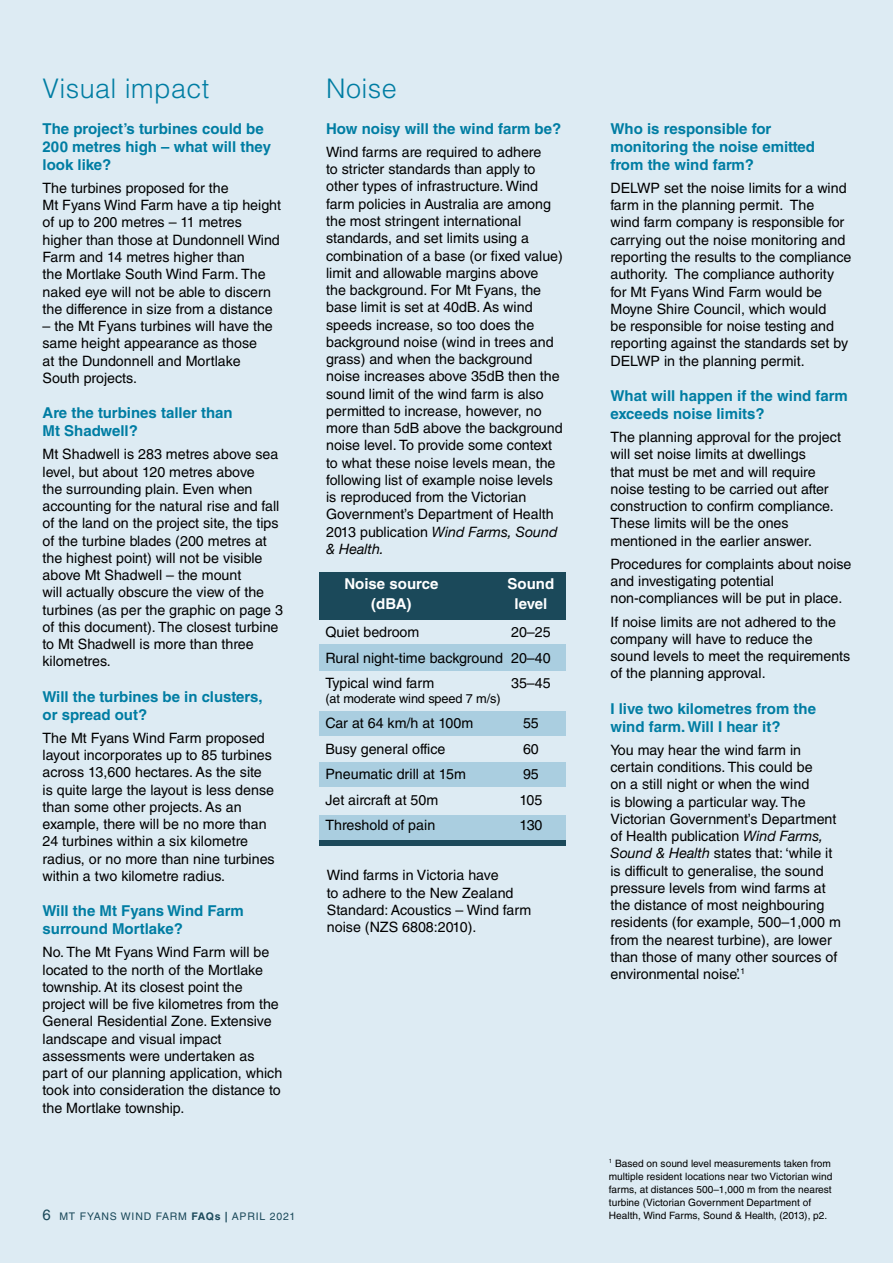
<style>
.page{position:relative;width:893px;height:1263px;background:#ddebf3}
.page>*{position:absolute;margin:0;border:0;box-sizing:border-box;transform-origin:0 0}
.t1{font:300 27px "Helvetica LT Std";letter-spacing:.015em;color:#007da3}
.t2{font:700 15px/18px "Helvetica LT Std";color:#007da3}
.t3{font:700 15px "Helvetica LT Std";color:#fff}
.t4{font:14.25px/17.2px "Helvetica LT Std";color:#000}
.t5{font:italic 14.25px "Helvetica Neue";color:#000}
.t6{font:12.75px "Helvetica LT Std";letter-spacing:-.01em;color:#000}
.t7{font:10.5px "Helvetica LT Std";letter-spacing:.075em;color:#1b495a}
.t8{font:10.2px/13px "Helvetica LT Std";color:#000}
.s1{font-family:"Helvetica Neue";font-style:italic}
.s2{font-size:15px}
.s3{font-weight:700}
</style>
<div class="page">
<div style="left:319px;top:814px;width:247px;height:28px;background:#aacee0"></div>
<div style="left:319px;top:573px;width:247px;height:47px;background:#1b495a"></div>
<div style="left:319px;top:644px;width:247px;height:28px;background:#aacee0"></div>
<div style="left:319px;top:711px;width:247px;height:28px;background:#aacee0"></div>
<div style="left:319px;top:737px;width:247px;height:27px;background:#ddebf3"></div>
<div style="left:319px;top:762px;width:247px;height:28px;background:#aacee0"></div>
<div style="left:319px;top:788px;width:247px;height:27px;background:#ddebf3"></div>
<div style="left:319px;top:840px;width:247px;height:6px;background:#1b495a"></div>
<h1 class="t1" style="left:43px;top:71px;width:168px">Visual impact</h1>
<p class="t2" style="left:43px;top:119px;width:230px">The project’s turbines could be<br>200 metres high – what will they look like?</p>
<p class="t4" style="left:43px;top:179px;width:240px">The turbines proposed for the<br>Mt Fyans Wind Farm have a tip height of up to 200 metres – 11 metres higher than those at Dundonnell Wind Farm and 14 metres higher than<br>the Mortlake South Wind Farm. The naked eye will not be able to discern the difference in size from a distance</p>
<p class="t4" style="left:43px;top:317px;width:232px">– the Mt Fyans turbines will have the same height appearance as those<br>at the Dundonnell and Mortlake<br>South projects.</p>
<p class="t2" style="left:43px;top:403px;width:192px">Are the turbines taller than<br>Mt Shadwell?</p>
<p class="t4" style="left:43px;top:446px;width:242px">Mt Shadwell is 283 metres above sea level, but about 120 metres above<br>the surrounding plain. Even when accounting for the natural rise and fall of the land on the project site, the tips of the turbine blades (200 metres at the highest point) will not be visible above Mt Shadwell – the mount<br>will actually obscure the view of the turbines (as per the graphic on page 3 of this document). The closest turbine to Mt Shadwell is more than three kilometres.</p>
<p class="t2" style="left:43px;top:687px;width:222px">Will the turbines be in clusters, or spread out?</p>
<p class="t4" style="left:43px;top:729px;width:234px">The Mt Fyans Wind Farm proposed layout incorporates up to 85 turbines across 13,600 hectares. As the site is quite large the layout is less dense than some other projects. As an example, there will be no more than 24 turbines within a six kilometre radius, or no more than nine turbines within a two kilometre radius.</p>
<p class="t2" style="left:43px;top:901px;width:203px">Will the Mt Fyans Wind Farm surround Mortlake?</p>
<p class="t4" style="left:43px;top:944px;width:241px">No. The Mt Fyans Wind Farm will be located to the north of the Mortlake township. At its closest point the project will be five kilometres from the General Residential Zone. Extensive landscape and visual impact assessments were undertaken as part of our planning application, which took into consideration the distance to the Mortlake township.</p>
<h1 class="t1" style="left:326px;top:71px;width:72px">Noise</h1>
<p class="t2" style="left:326px;top:119px;width:237px">How noisy will the wind farm be?</p>
<p class="t4" style="left:326px;top:143px;width:238px">Wind farms are required to adhere<br>to stricter standards than apply to other types of infrastructure. Wind farm policies in Australia are among the most stringent international standards, and set limits using a combination of a base (or fixed value) limit and allowable margins above<br>the background. For Mt Fyans, the base limit is set at 40dB. As wind speeds increase, so too does the background noise (wind in trees and grass) and when the background noise increases above 35dB then the sound limit of the wind farm is also permitted to increase, however, no more than 5dB above the background noise level. To provide some context to what these noise levels mean, the following list of example noise levels is reproduced from the Victorian Government’s Department of Health 2013 publication <span class="s1">Wind Farms, Sound</span></p>
<p class="t5" style="left:326px;top:539px;width:59px">&amp; Health.</p>
<p class="t3" style="left:344px;top:575px;width:95px">Noise source</p>
<p class="t3" style="left:508px;top:575px;width:48px">Sound</p>
<p class="t3" style="left:371px;top:594px;width:42px">(dBA)</p>
<p class="t3" style="left:514px;top:594px;width:34px">level</p>
<p class="t4" style="left:325px;top:624px;width:95px">Quiet bedroom</p>
<p class="t4" style="left:325px;top:620px;width:227px;line-height:25.5px;text-align:justify;text-indent:186px">20–25<br>Rural night-time background 20–40<br>Typical wind farm</p>
<p class="t4" style="left:511px;top:675px;width:41px">35–45</p>
<p class="t6" style="left:325px;top:691px;width:177px">(at moderate wind speed 7 m/s)</p>
<p class="t4" style="left:325px;top:714px;width:149px">Car at 64 km/h at 100m</p>
<p class="t4" style="left:523px;top:714px;width:17px">55</p>
<p class="t4" style="left:325px;top:740px;width:121px">Busy general office</p>
<p class="t4" style="left:523px;top:740px;width:17px">60</p>
<p class="t4" style="left:325px;top:765px;width:142px">Pneumatic drill at 15m</p>
<p class="t4" style="left:523px;top:765px;width:17px">95</p>
<p class="t4" style="left:325px;top:791px;width:114px">Jet aircraft at 50m</p>
<p class="t4" style="left:519px;top:791px;width:24px">105</p>
<p class="t4" style="left:325px;top:816px;width:111px">Threshold of pain</p>
<p class="t4" style="left:519px;top:816px;width:25px">130</p>
<p class="t4" style="left:327px;top:867px;width:206px">Wind farms in Victoria have<br>to adhere to the New Zealand<br>Standard: Acoustics – Wind farm noise (NZS 6808:2010).</p>
<p class="t7" style="left:43px;top:1210px;width:254px"><span class="s2">6</span> MT FYANS WIND FARM <span class="s3">FAQs |</span> APRIL 2021</p>
<p class="t2" style="left:610px;top:119px;width:206px">Who is responsible for monitoring the noise emitted from the wind farm?</p>
<p class="t4" style="left:610px;top:179px;width:243px">DELWP set the noise limits for a wind farm in the planning permit. The<br>wind farm company is responsible for carrying out the noise monitoring and reporting the results to the compliance authority. The compliance authority for Mt Fyans Wind Farm would be Moyne Shire Council, which would<br>be responsible for noise testing and reporting against the standards set by DELWP in the planning permit.</p>
<p class="t2" style="left:610px;top:386px;width:239px">What will happen if the wind farm exceeds noise limits?</p>
<p class="t4" style="left:610px;top:428px;width:232px">The planning approval for the project will set noise limits at dwellings<br>that must be met and will require noise testing to be carried out after construction to confirm compliance.<br>These limits will be the ones mentioned in the earlier answer.</p>
<p class="t4" style="left:610px;top:555px;width:243px">Procedures for complaints about noise and investigating potential non-compliances will be put in place.</p>
<p class="t4" style="left:610px;top:613px;width:241px">If noise limits are not adhered to the company will have to reduce the sound levels to meet the requirements of the planning approval.</p>
<p class="t2" style="left:610px;top:699px;width:207px">I live two kilometres from the wind farm. Will I hear it?</p>
<p class="t4" style="left:610px;top:741px;width:232px">You may hear the wind farm in certain conditions. This could be<br>on a still night or when the wind<br>is blowing a particular way. The Victorian Government’s Department of Health publication <span class="s1">Wind Farms, Sound &amp; Health</span> states that: ‘while it is difficult to generalise, the sound pressure levels from wind farms at the distance of most neighbouring residents (for example, 500–1,000 m from the nearest turbine), are lower than those of many other sources of environmental noise’.<sup>1</sup></p>
<p class="t8" style="left:609px;top:1157px;width:225px"><sup>1</sup> Based on sound level measurements taken from multiple resident locations near two Victorian wind farms, at distances 500–1,000 m from the nearest turbine (Victorian Government Department of Health, Wind Farms, Sound &amp; Health, (2013), p2.</p>
</div>
